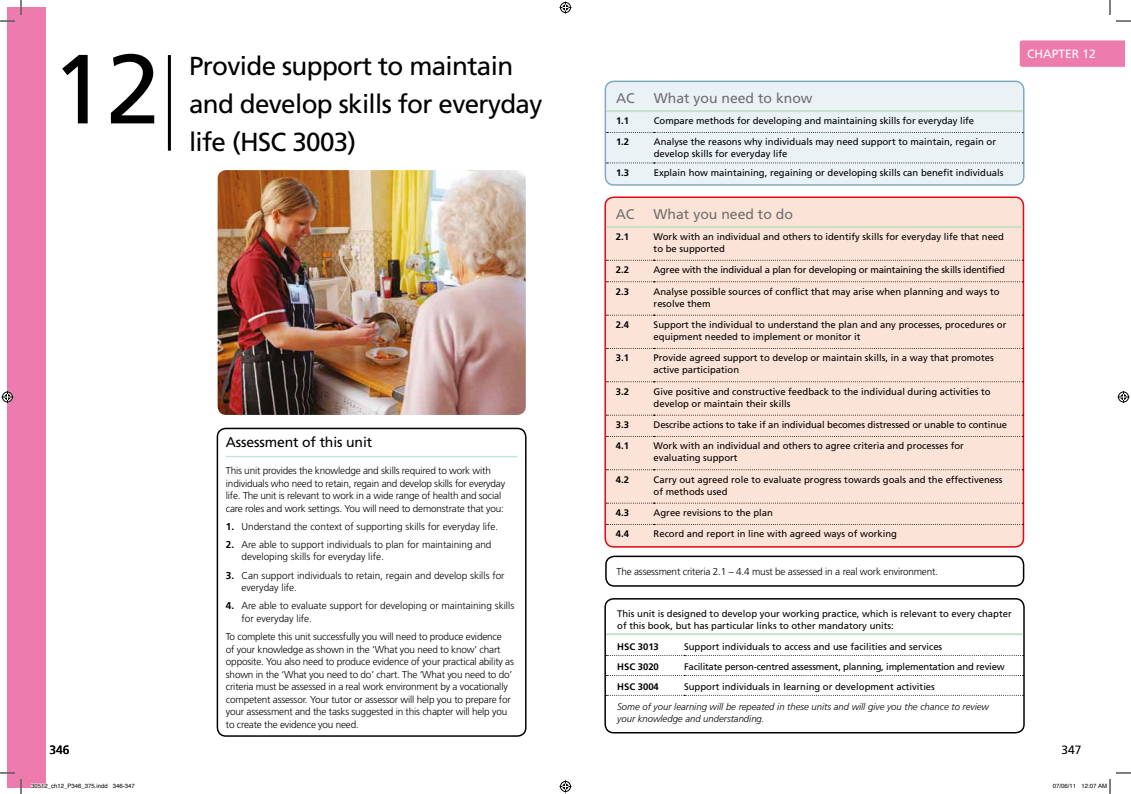
<style>
.page{position:relative;width:1131px;height:794px;background:#fff}
.page>*{position:absolute;margin:0;border:0;box-sizing:border-box;transform-origin:0 0}
.t1{font:98px "Frutiger";color:#000}
.t2{font:26px/38px "Frutiger";letter-spacing:-.025em;color:#000}
.t3{font:14px "Frutiger";color:#706f6f}
.t4{font:14px "Frutiger";letter-spacing:-.01em;color:#000}
.t5{font:12px "Frutiger";color:#fff}
.t6{font:12px "Frutiger";color:#000}
.t7{font:300 10px/12.5px "Frutiger";letter-spacing:-.02em;color:#000}
.t8{font:300 10px/12.5px "Frutiger";color:#000}
.t9{font:9.5px/12px "Frutiger";color:#000}
.t10{font:9.5px "Frutiger";letter-spacing:-.02em;color:#000}
.t11{font:italic 300 9.5px/12px "Frutiger";color:#000}
.t12{font:700 9.5px "Frutiger";color:#000}
.t13{font:6px "Helvetica";color:#000}
.s1{font-weight:700}
</style>
<div class="page">
<div style="left:7px;top:7px;width:39px;height:779px;background:#ee7bae"></div>
<svg style="left:1019px;top:40px;width:105px;height:27px"></svg>
<hr style="left:168px;top:55px;width:3px;height:96px;background:#000">
<div style="left:217px;top:427px;width:309px;height:309px;border:2px solid #000;border-radius:9px"></div>
<hr style="left:226px;top:455px;width:291px;height:2px;background:#c4e4e2">
<div style="left:605px;top:81px;width:418px;height:104px;background:#ebf2f6;border-radius:9px"></div>
<div style="left:604px;top:81px;width:420px;height:105px;border:2px solid #7eaac0;border-radius:9px"></div>
<hr style="left:606px;top:110px;width:48px;height:2px;background:#c6e1c8">
<hr style="left:654px;top:110px;width:368px;height:2px;background:#c6e1c8">
<svg style="left:606px;top:132px;width:417px;height:1px"></svg>
<svg style="left:606px;top:162px;width:417px;height:1px"></svg>
<div style="left:605px;top:197px;width:418px;height:349px;background:#fce3d7;border-radius:9px"></div>
<div style="left:604px;top:196px;width:420px;height:351px;border:2px solid #e30613;border-radius:9px"></div>
<hr style="left:606px;top:226px;width:47px;height:2px;background:#c6e1c8">
<hr style="left:653px;top:226px;width:369px;height:2px;background:#c6e1c8">
<svg style="left:606px;top:259px;width:417px;height:1px"></svg>
<svg style="left:606px;top:281px;width:417px;height:1px"></svg>
<svg style="left:606px;top:314px;width:417px;height:1px"></svg>
<svg style="left:606px;top:348px;width:417px;height:1px"></svg>
<svg style="left:606px;top:381px;width:417px;height:1px"></svg>
<svg style="left:606px;top:414px;width:417px;height:1px"></svg>
<svg style="left:606px;top:436px;width:417px;height:1px"></svg>
<svg style="left:606px;top:469px;width:417px;height:1px"></svg>
<svg style="left:606px;top:502px;width:417px;height:1px"></svg>
<img style="left:218px;top:170px;width:308px;height:245px">
<div style="left:605px;top:555px;width:419px;height:31px;border:2px solid #000;border-radius:9px"></div>
<div style="left:604px;top:597px;width:420px;height:136px;border:2px solid #000;border-radius:9px"></div>
<svg style="left:606px;top:694px;width:417px;height:1px"></svg>
<hr style="left:606px;top:633px;width:78px;height:2px;background:#c6e1c8">
<hr style="left:684px;top:633px;width:339px;height:2px;background:#c6e1c8">
<svg style="left:1116px;top:20px;width:14px;height:2px"></svg>
<svg style="left:1116px;top:772px;width:14px;height:1px"></svg>
<svg style="left:0;top:0;width:22px;height:22px"></svg>
<svg style="left:0;top:772px;width:22px;height:21px"></svg>
<svg style="left:1109px;top:0;width:1px;height:15px"></svg>
<svg style="left:559px;top:1px;width:12px;height:12px"></svg>
<svg style="left:559px;top:780px;width:12px;height:12px"></svg>
<svg style="left:2px;top:391px;width:12px;height:12px"></svg>
<svg style="left:1117px;top:391px;width:12px;height:12px"></svg>
<svg style="left:31px;top:783px;width:15px;height:5px"></svg>
<svg style="left:1109px;top:779px;width:1px;height:14px"></svg>
<h1 class="t1" style="left:51px;top:32px;width:110px">12</h1>
<h2 class="t2" style="left:189px;top:47px;width:355px">Provide support to maintain and develop skills for everyday life (H SC 3003)</h2>
<h3 class="t4" style="left:226px;top:434px;width:148px">Assessment of this unit</h3>
<p class="t7" style="left:226px;top:464px;width:281px">This unit provides the knowledge and skills required to work with individuals who need to retain, regain and develop skills for everyday life. The unit is relevant to work in a wide range of health and social care roles and work settings. You will need to demonstrate that you:</p>
<p class="t8" style="left:226px;top:520px;width:274px"><span class="s1">1.</span> Understand the context of supporting skills for everyday life.</p>
<p class="t8" style="left:241px;top:538px;width:251px;text-indent:-16px"><span class="s1">2.</span> Are able to support individuals to plan for maintaining and developing skills for everyday life.</p>
<p class="t8" style="left:241px;top:569px;width:265px;text-indent:-16px"><span class="s1">3.</span> Can support individuals to retain, regain and develop skills for everyday life.</p>
<p class="t8" style="left:241px;top:599px;width:274px;text-indent:-16px"><span class="s1">4.</span> Are able to evaluate support for developing or maintaining skills for everyday life.</p>
<p class="t7" style="left:226px;top:630px;width:289px">To complete this unit successfully you will need to produce evidence<br>of your knowledge as shown in the ‘What you need to know’ chart opposite. You also need to produce evidence of your practical ability as shown in the ‘What you need to do’ chart. The ‘What you need to do’ criteria must be assessed in a real work environment by a vocationally competent assessor. Your tutor or assessor will help you to prepare for your assessment and the tasks suggested in this chapter will help you to create the evidence you need.</p>
<h3 class="t3" style="left:616px;top:90px;width:20px">AC</h3>
<h3 class="t3" style="left:654px;top:90px;width:160px">What you need to know</h3>
<p class="t12" style="left:616px;top:115px;width:15px">1.1</p>
<p class="t9" style="left:654px;top:115px;width:322px">Compare methods for developing and maintaining skills for everyday life</p>
<p class="t12" style="left:616px;top:136px;width:15px">1.2</p>
<p class="t9" style="left:654px;top:136px;width:344px">Analyse the reasons why individuals may need support to maintain, regain or develop skills for everyday life</p>
<p class="t12" style="left:616px;top:167px;width:15px">1.3</p>
<p class="t9" style="left:654px;top:166px;width:351px">Explain how maintaining, regaining or developing skills can benefit individuals</p>
<h3 class="t3" style="left:616px;top:206px;width:20px">AC</h3>
<h3 class="t3" style="left:653px;top:206px;width:141px">What you need to do</h3>
<p class="t12" style="left:616px;top:231px;width:15px">2.1</p>
<p class="t9" style="left:653px;top:230px;width:352px">Work with an individual and others to identify skills for everyday life that need to be supported</p>
<p class="t12" style="left:616px;top:264px;width:15px">2.2</p>
<p class="t10" style="left:653px;top:264px;width:353px">Agree with the individual a plan for developing or maintaining the skills identified</p>
<p class="t12" style="left:616px;top:285px;width:15px">2.3</p>
<p class="t9" style="left:653px;top:285px;width:347px">Analyse possible sources of conflict that may arise when planning and ways to resolve them</p>
<p class="t12" style="left:616px;top:319px;width:15px">2.4</p>
<p class="t9" style="left:653px;top:318px;width:354px">Support the individual to understand the plan and any processes, procedures or equipment needed to implement or monitor it</p>
<p class="t12" style="left:616px;top:352px;width:15px">3.1</p>
<p class="t9" style="left:653px;top:352px;width:341px">Provide agreed support to develop or maintain skills, in a way that promotes active participation</p>
<p class="t12" style="left:616px;top:385px;width:15px">3.2</p>
<p class="t9" style="left:653px;top:385px;width:338px">Give positive and constructive feedback to the individual during activities to develop or maintain their skills</p>
<p class="t12" style="left:616px;top:419px;width:15px">3.3</p>
<p class="t9" style="left:653px;top:418px;width:355px">Describe actions to take if an individual becomes distressed or unable to continue</p>
<p class="t12" style="left:616px;top:440px;width:15px">4.1</p>
<p class="t9" style="left:653px;top:440px;width:312px">Work with an individual and others to agree criteria and processes for evaluating support</p>
<p class="t12" style="left:616px;top:473px;width:15px">4.2</p>
<p class="t9" style="left:653px;top:473px;width:350px">Carry out agreed role to evaluate progress towards goals and the effectiveness of methods used</p>
<p class="t12" style="left:616px;top:507px;width:15px">4.3</p>
<p class="t9" style="left:653px;top:506px;width:121px">Agree revisions to the plan</p>
<p class="t12" style="left:616px;top:528px;width:15px">4.4</p>
<p class="t9" style="left:653px;top:527px;width:245px">Record and report in line with agreed ways of working</p>
<p class="t7" style="left:616px;top:565px;width:323px">The assessment criteria 2.1 – 4.4 must be assessed in a real work environment.</p>
<p class="t9" style="left:617px;top:607px;width:396px">This unit is designed to develop your working practice, which is relevant to every chapter of this book, but has particular links to other mandatory units:</p>
<p class="t12" style="left:617px;top:640px;width:43px">HSC 3013</p>
<p class="t9" style="left:684px;top:640px;width:260px">Support individuals to access and use facilities and services</p>
<p class="t12" style="left:617px;top:660px;width:43px">HSC 3020</p>
<p class="t10" style="left:684px;top:660px;width:322px">Facilitate person-centred assessment, planning, implementation and review</p>
<p class="t12" style="left:617px;top:680px;width:43px">HSC 3004</p>
<p class="t9" style="left:684px;top:680px;width:252px">Support individuals in learning or development activities</p>
<p class="t11" style="left:617px;top:700px;width:373px">Some of your learning will be repeated in these units and will give you the chance to review your knowledge and understanding.</p>
<p class="t5" style="left:1027px;top:47px;width:70px">Chapter 12</p>
<p class="t6" style="left:49px;top:742px;width:22px">346</p>
<p class="t6" style="left:1061px;top:742px;width:22px">347</p>
<p class="t13" style="left:31px;top:780px;width:105px">30512_ch12_P346_375.indd 346-347</p>
<p class="t13" style="left:1053px;top:780px;width:56px">07/06/11 12:07 AM</p>
</div>
